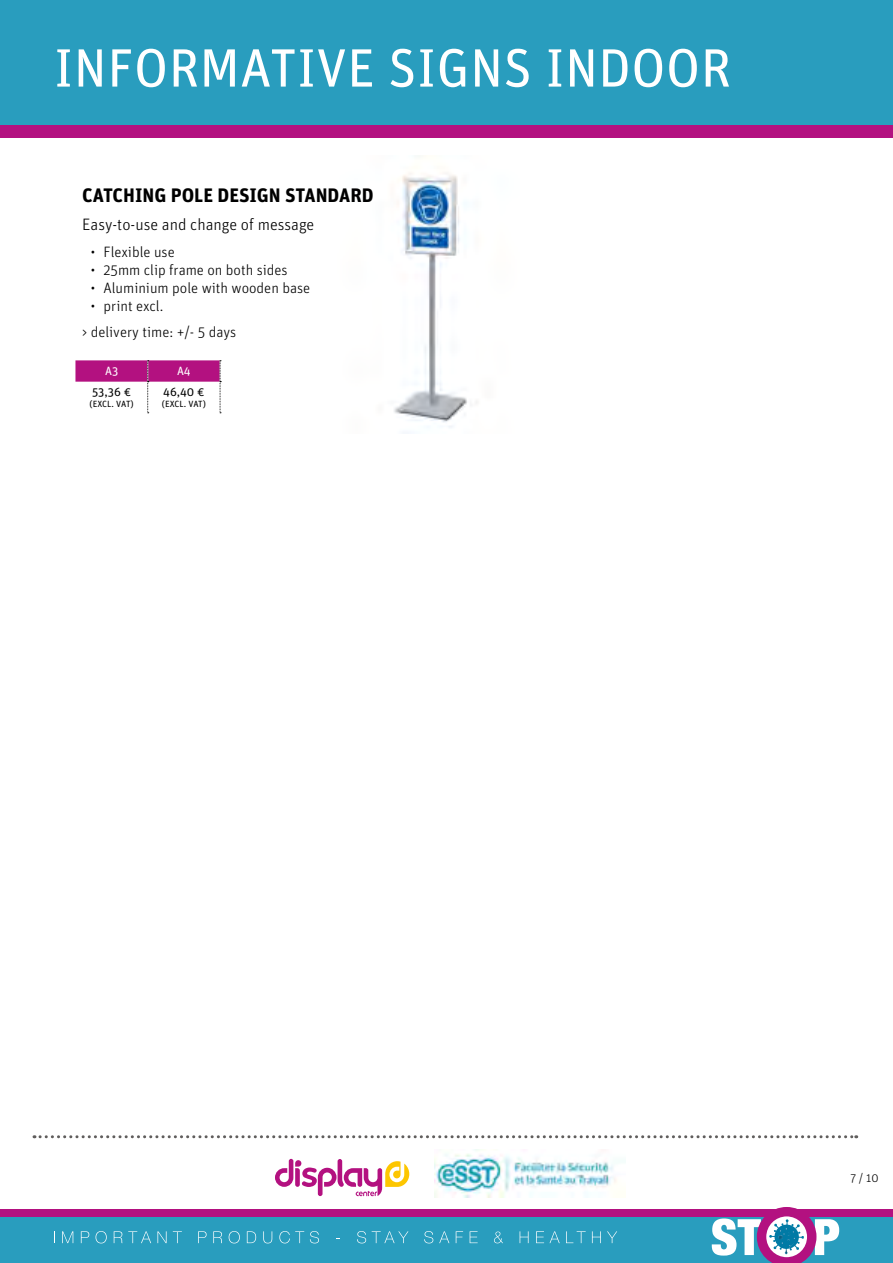
<style>
.page{position:relative;width:893px;height:1263px;background:#fff}
.page>*{position:absolute;margin:0;border:0;box-sizing:border-box;transform-origin:0 0}
.t1{font:54px "Unit";color:#fff}
.t2{font:700 19.5px "Unit";color:#000}
.t3{font:300 16.5px "Unit";color:#000}
.t4{font:300 15px/26.5px "Unit";color:#000}
.t5{font:12px "Unit";color:#000}
.t6{font:300 12px "Unit";color:#000}
.t7{font:12px "Unit";color:#fff}
.t8{font:9px "Unit";letter-spacing:-.02em;color:#000}
</style>
<div class="page">
<div style="left:0;top:1209px;width:893px;height:8px;background:#b31180"></div>
<div style="left:0;top:1217px;width:893px;height:46px;background:#299dbe"></div>
<div style="left:0;top:0;width:893px;height:125px;background:#299dbe"></div>
<div style="left:0;top:125px;width:893px;height:13px;background:#b31180"></div>
<svg style="left:712px;top:1207px;width:127px;height:56px"></svg>
<svg style="left:54px;top:1231px;width:1px;height:12px"></svg>
<svg style="left:62px;top:1231px;width:11px;height:12px"></svg>
<svg style="left:81px;top:1231px;width:8px;height:12px"></svg>
<svg style="left:96px;top:1231px;width:11px;height:12px"></svg>
<svg style="left:114px;top:1231px;width:37px;height:12px"></svg>
<svg style="left:157px;top:1231px;width:10px;height:12px"></svg>
<svg style="left:173px;top:1231px;width:9px;height:12px"></svg>
<svg style="left:198px;top:1231px;width:9px;height:12px"></svg>
<svg style="left:213px;top:1231px;width:9px;height:12px"></svg>
<svg style="left:229px;top:1231px;width:11px;height:12px"></svg>
<svg style="left:247px;top:1231px;width:9px;height:12px"></svg>
<svg style="left:263px;top:1231px;width:9px;height:12px"></svg>
<svg style="left:279px;top:1231px;width:25px;height:12px"></svg>
<svg style="left:310px;top:1231px;width:9px;height:12px"></svg>
<svg style="left:357px;top:1231px;width:9px;height:12px"></svg>
<svg style="left:372px;top:1231px;width:36px;height:12px"></svg>
<svg style="left:424px;top:1231px;width:9px;height:12px"></svg>
<svg style="left:439px;top:1231px;width:10px;height:12px"></svg>
<svg style="left:456px;top:1231px;width:7px;height:12px"></svg>
<svg style="left:470px;top:1231px;width:8px;height:12px"></svg>
<svg style="left:494px;top:1231px;width:9px;height:12px"></svg>
<svg style="left:520px;top:1231px;width:9px;height:12px"></svg>
<svg style="left:536px;top:1231px;width:24px;height:12px"></svg>
<svg style="left:566px;top:1231px;width:20px;height:12px"></svg>
<svg style="left:592px;top:1231px;width:9px;height:12px"></svg>
<svg style="left:607px;top:1231px;width:10px;height:12px"></svg>
<img style="left:394px;top:173px;width:83px;height:255px">
<svg style="left:75px;top:360px;width:146px;height:53px"></svg>
<img style="left:434px;top:1149px;width:191px;height:48px">
<svg style="left:34px;top:1135px;width:823px;height:3px"></svg>
<svg style="left:275px;top:1159px;width:134px;height:37px"></svg>
<h1 class="t1" style="left:54px;top:36px;width:679px">INFORMATIVE SIGNS INDOOR</h1>
<h2 class="t2" style="left:82px;top:183px;width:293px">CATCHING POLE DESIGN STANDARD</h2>
<p class="t3" style="left:82px;top:215px;width:234px">Easy-to-use and change of message</p>
<p class="t4" style="left:91px;top:238px;width:86px">• Flexible use</p>
<p class="t4" style="left:91px;top:256px;width:199px">• 25mm clip frame on both sides</p>
<p class="t4" style="left:91px;top:274px;width:221px">• Aluminium pole with wooden base</p>
<p class="t4" style="left:82px;top:292px;width:156px;text-indent:9px">• print excl.<br>&gt; delivery time: +/- 5 days</p>
<p class="t7" style="left:105px;top:364px;width:15px">A3</p>
<p class="t7" style="left:177px;top:364px;width:15px">A4</p>
<p class="t5" style="left:92px;top:385px;width:41px">53,36 €</p>
<p class="t8" style="left:90px;top:399px;width:46px">(EXCL. VAT)</p>
<p class="t5" style="left:163px;top:385px;width:43px">46,40 €</p>
<p class="t8" style="left:162px;top:399px;width:46px">(EXCL. VAT)</p>
<p class="t6" style="left:850px;top:1171px;width:30px">7 / 10</p>
</div>
